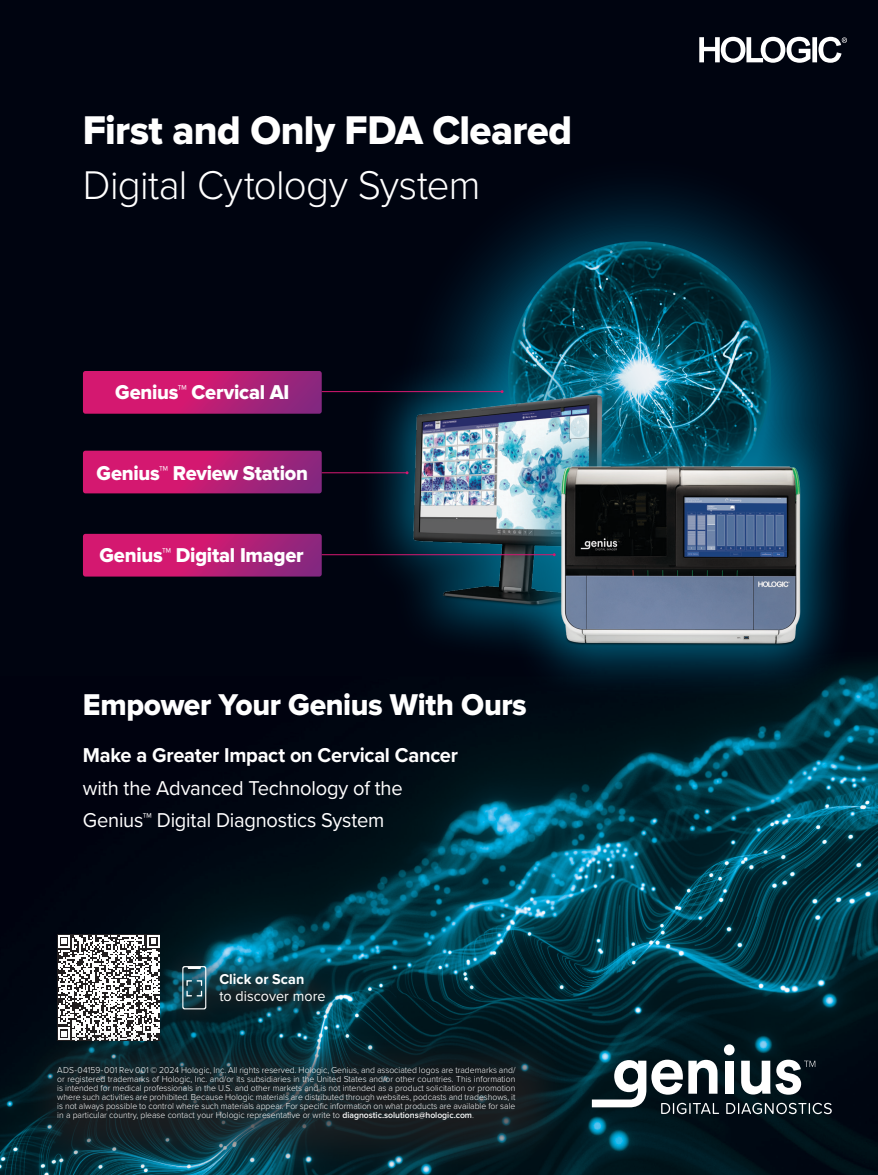
<style>
.page{position:relative;width:878px;height:1175px;background:#fff}
.page>*{position:absolute;margin:0;border:0;box-sizing:border-box;transform-origin:0 0}
.t1{font:41.55px "Proxima Nova Extrabld";letter-spacing:-.015em;color:#fff}
.t2{font:300 41.55px "Proxima Nova";letter-spacing:-.015em;color:#fff}
.t3{font:31.2px "Proxima Nova Extrabld";letter-spacing:-.015em;color:#fff}
.t4{font:20.7px/32.7px "Proxima Nova";letter-spacing:-.01em;color:#fff}
.t5{font:20.7px "Proxima Nova Extrabld";letter-spacing:-.01em;color:#fff}
.t6{font:700 20.7px "Proxima Nova";letter-spacing:-.015em;color:#fff}
.t7{font:14.85px "Proxima Nova";letter-spacing:.005em;color:#fff}
.t8{font:700 14.85px "Proxima Nova";color:#fff}
.t9{font:300 8.85px/8.9px "Proxima Nova";color:#fff;text-align:justify}
.s1{font-weight:600}
</style>
<div class="page">
<img style="left:0;top:0;width:877px;height:1174px">
<svg style="left:699px;top:37px;width:148px;height:26px"></svg>
<svg style="left:333px;top:93px;width:544px;height:633px;background:#000a17"></svg>
<img style="left:508px;top:241px;width:263px;height:168px">
<div style="left:358px;top:338px;width:300px;height:326px;background:#0080a3;opacity:.75"></div>
<img style="left:346px;top:362px;width:318px;height:256px">
<div style="left:505px;top:409px;width:350px;height:294px;background:#0080a3;opacity:.75"></div>
<img style="left:555px;top:417px;width:248px;height:260px">
<div style="left:725px;top:1060px;width:8px;height:33px;background:#fff"></div>
<div style="left:724px;top:1044px;width:10px;height:11px;background:#fff;border-radius:50%"></div>
<svg style="left:592px;top:1059px;width:127px;height:55px"></svg>
<svg style="left:726px;top:1102px;width:105px;height:12px"></svg>
<svg style="left:741px;top:1059px;width:74px;height:35px"></svg>
<svg style="left:83px;top:450px;width:239px;height:43px;background:#b91c72"></svg>
<svg style="left:83px;top:371px;width:239px;height:43px;background:#ba1d73"></svg>
<svg style="left:83px;top:534px;width:239px;height:42px;background:#bc1d74"></svg>
<hr style="left:322px;top:554px;width:232px;height:1px;background:#d41870">
<hr style="left:322px;top:472px;width:85px;height:1px;background:#d41870">
<hr style="left:322px;top:391px;width:180px;height:1px;background:#d41870">
<svg style="left:57px;top:934px;width:103px;height:93px"></svg>
<svg style="left:58px;top:935px;width:101px;height:92px"></svg>
<div style="left:161px;top:944px;width:183px;height:86px;background:#231f20;opacity:.75"></div>
<svg style="left:182px;top:966px;width:24px;height:43px"></svg>
<div style="left:20px;top:1027px;width:553px;height:147px;background:#231f20;opacity:.75"></div>
<h1 class="t1" style="left:83px;top:106px;width:490px">First and Only FDA Cleared</h1>
<h1 class="t2" style="left:83px;top:161px;width:399px">Digital Cytology System</h1>
<h3 class="t5" style="left:115px;top:380px;width:176px">Genius™ Cervical AI</h3>
<h3 class="t5" style="left:97px;top:461px;width:213px">Genius™ Review Station</h3>
<h3 class="t5" style="left:99px;top:543px;width:206px">Genius™ Digital Imager</h3>
<h2 class="t3" style="left:83px;top:686px;width:445px">Empower Your Genius With Ours</h2>
<h3 class="t6" style="left:83px;top:739px;width:376px">Make a Greater Impact on Cervical Cancer</h3>
<h3 class="t4" style="left:83px;top:770px;width:321px">with the Advanced Technology of the<br>Genius™ Digital Diagnostics System</h3>
<h3 class="t8" style="left:219px;top:968px;width:86px">Click or Scan</h3>
<h3 class="t7" style="left:219px;top:984px;width:108px">to discover more</h3>
<p class="t9" style="left:57px;top:1065px;width:459px">ADS-04159-001 Rev 001 © 2024 Hologic, Inc. All rights reserved. Hologic, Genius, and associated logos are trademarks and/ or registered trademarks of Hologic, Inc. and/or its subsidiaries in the United States and/or other countries. This information is intended for medical professionals in the U.S. and other markets and is not intended as a product solicitation or promotion where such activities are prohibited. Because Hologic materials are distributed through websites, podcasts and tradeshows, it is not always possible to control where such materials appear. For specific information on what products are available for sale in a particular country, please contact your Hologic representative or write to <span class="s1">diagnostic.solutions@hologic.com</span>.</p>
</div>
